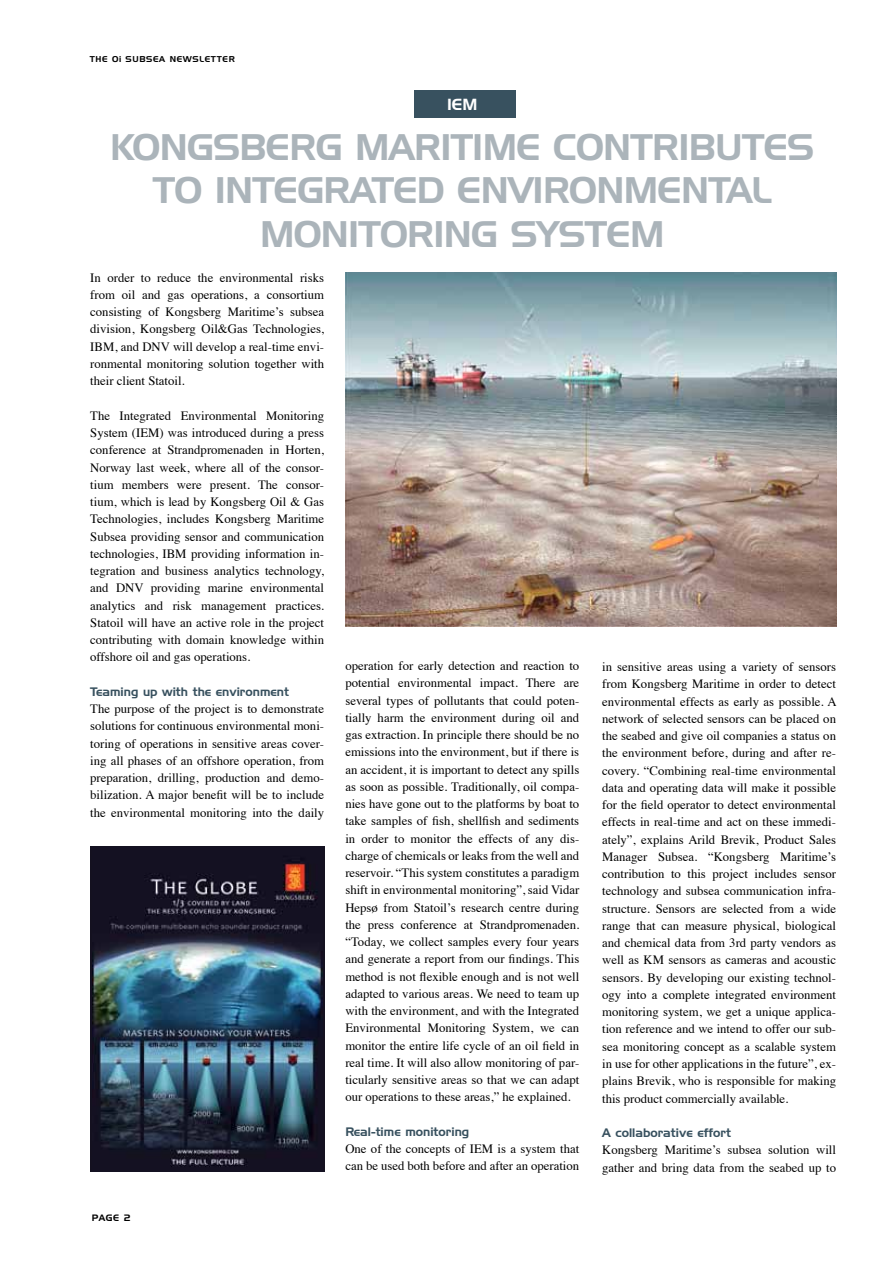
<style>
.page{position:relative;width:893px;height:1263px;background:#fff}
.page>*{position:absolute;margin:0;border:0;box-sizing:border-box;transform-origin:0 0}
.t1{font:36px/43.5px "Handel Gothic BT";letter-spacing:-.02em;color:#abb4ba;text-align:center}
.t2{font:15.6px "Handel Gothic BT";color:#fff}
.t3{font:12.75px/17.2px "Times";color:#000;text-align:justify}
.t4{font:12px "Handel Gothic BT";color:#38515f}
.t5{font:9px "Handel Gothic BT";color:#000}
.t6{font:8.25px "Handel Gothic BT";letter-spacing:.075em;color:#000}
</style>
<div class="page">
<div style="left:90px;top:847px;width:235px;height:324px;background:#141120"></div>
<img style="left:93px;top:848px;width:229px;height:323px">
<img style="left:345px;top:272px;width:491px;height:354px">
<div style="left:415px;top:91px;width:101px;height:27px;background:#38515f"></div>
<p class="t6" style="left:90px;top:54px;width:147px">THE OI SUBSEA NEWSLETTER</p>
<p class="t2" style="left:447px;top:95px;width:11px">IEM</p>
<h1 class="t1" style="left:110px;top:125px;width:700px">KONGSBERG MARITIME CONTRIBUTES<br>TO INTEGRATED ENVIRON MENTAL<br>MON ITORING SYSTEM</h1>
<p class="t3" style="left:90px;top:268px;width:235px">In order to reduce the environmental risks from oil and gas operations, a consortium consisting of Kongsberg Maritime’s subsea division, Kongsberg Oil&amp;Gas Technologies, IBM, and DNV will develop a real-time envi&shy;ronmental monitoring solution together with their client Statoil.</p>
<p class="t3" style="left:90px;top:406px;width:235px">The Integrated Environmental Monitoring System (IEM) was introduced during a press conference at Strandpromenaden in Horten, Norway last week, where all of the consor&shy;tium members were present. The consor&shy;tium, which is lead by Kongsberg Oil &amp; Gas Technologies, includes Kongsberg Maritime Subsea providing sensor and communication technologies, IBM providing information in&shy;tegration and business analytics technology, and DNV providing marine environmental analytics and risk management practices.<br>Statoil will have an active role in the project contributing with domain knowledge within offshore oil and gas operations.</p>
<p class="t4" style="left:90px;top:684px;width:200px">TEAMING UP WITH THE ENVIRONMENT</p>
<p class="t3" style="left:90px;top:699px;width:235px">The purpose of the project is to demonstrate solutions for continuous environmental moni&shy;toring of operations in sensitive areas cover&shy;ing all phases of an offshore operation, from preparation, drilling, production and demo&shy;bilization. A major benefit will be to include the environmental monitoring into the daily</p>
<p class="t5" style="left:92px;top:1212px;width:40px">PAGE 2</p>
<p class="t3" style="left:345px;top:656px;width:235px">operation for early detection and reaction to potential environmental impact. There are several types of pollutants that could poten&shy;tially harm the environment during oil and gas extraction. In principle there should be no emissions into the environment, but if there is an accident, it is important to detect any spills as soon as possible. Traditionally, oil compa&shy;nies have gone out to the platforms by boat to take samples of fish, shellfish and sediments in order to monitor the effects of any dis&shy;charge of chemicals or leaks from the well and reservoir. “This system constitutes a paradigm shift in environmental monitoring”, said Vidar Hepsø from Statoil’s research centre during the press conference at Strandpromenaden. “Today, we collect samples every four years and generate a report from our findings. This method is not flexible enough and is not well adapted to various areas. We need to team up with the environment, and with the Integrated Environmental Monitoring System, we can monitor the entire life cycle of an oil field in real time. It will also allow monitoring of par&shy;ticularly sensitive areas so that we can adapt our operations to these areas,” he explained.</p>
<p class="t4" style="left:345px;top:1124px;width:125px">REAL-TIME MONITORING</p>
<p class="t3" style="left:345px;top:1139px;width:235px">One of the concepts of IEM is a system that can be used both before and after an operation</p>
<p class="t3" style="left:602px;top:657px;width:236px">in sensitive areas using a variety of sensors from Kongsberg Maritime in order to detect environmental effects as early as possible. A network of selected sensors can be placed on the seabed and give oil companies a status on the environment before, during and after re&shy;covery. “Combining real-time environmental data and operating data will make it possible for the field operator to detect environmental effects in real-time and act on these immedi&shy;ately”, explains Arild Brevik, Product Sales Manager Subsea. “Kongsberg Maritime’s contribution to this project includes sensor technology and subsea communication infra&shy;structure. Sensors are selected from a wide range that can measure physical, biological and chemical data from 3rd party vendors as well as KM sensors as cameras and acoustic sensors. By developing our existing technol&shy;ogy into a complete integrated environment monitoring system, we get a unique applica&shy;tion reference and we intend to offer our sub&shy;sea monitoring concept as a scalable system in use for other applications in the future”, ex&shy;plains Brevik, who is responsible for making this product commercially available.</p>
<p class="t4" style="left:602px;top:1125px;width:130px">A COLLABORATIVE EFFORT</p>
<p class="t3" style="left:602px;top:1140px;width:235px">Kongsberg Maritime’s subsea solution will gather and bring data from the seabed up to</p>
</div>
